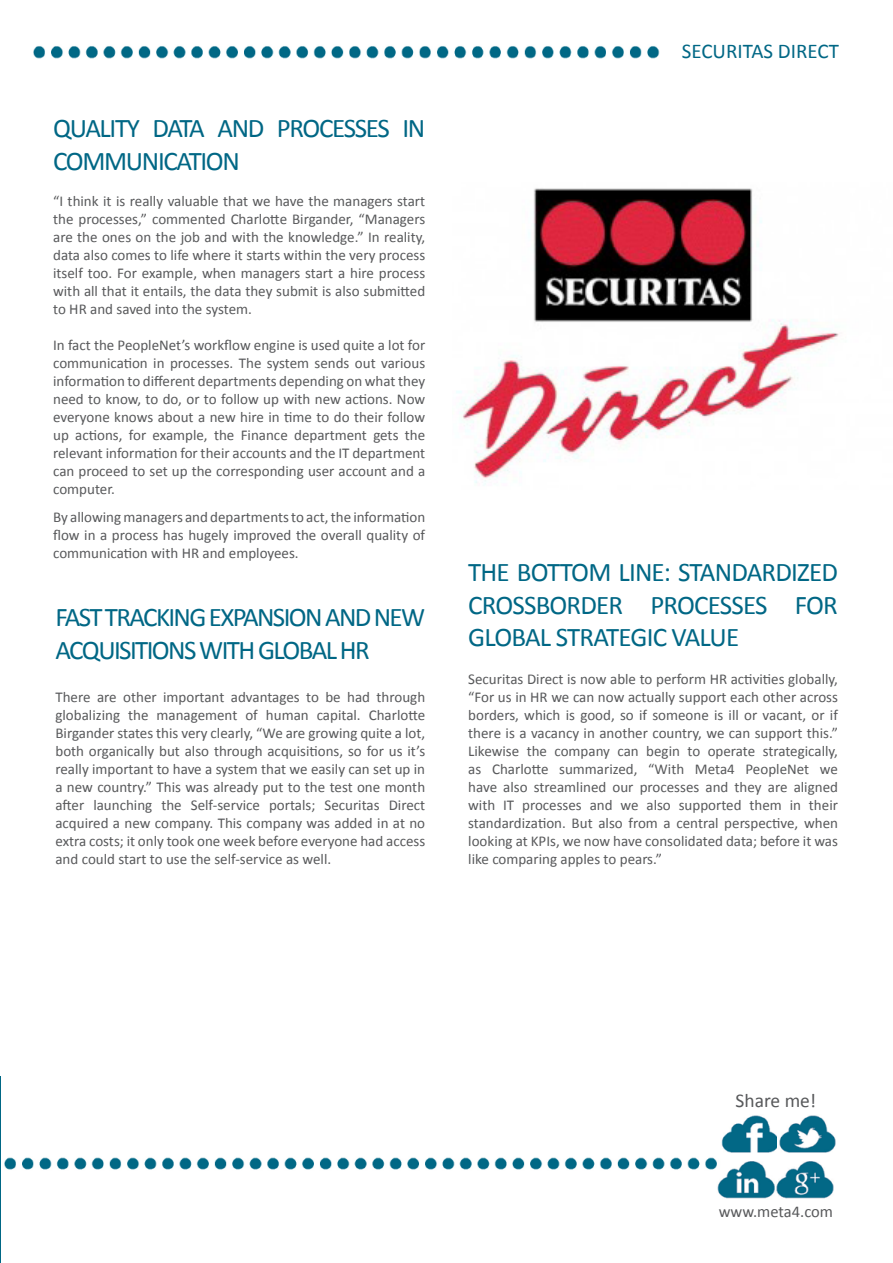
<style>
.page{position:relative;width:893px;height:1263px;background:#fff}
.page>*{position:absolute;margin:0;border:0;box-sizing:border-box;transform-origin:0 0}
.t1{font:27px/32.4px "Calibri";letter-spacing:-.05em;color:#006785}
.t2{font:21px "Calibri";color:#006785}
.t3{font:19.5px "Calibri";color:#58595b}
.t4{font:16.5px "Calibri";color:#58595b}
.t5{font:15px/18px "Calibri";color:#58595b;text-align:justify}
</style>
<div class="page">
<img style="left:779px;top:1115px;width:57px;height:38px">
<img style="left:717px;top:1161px;width:117px;height:38px">
<img style="left:4px;top:1157px;width:717px;height:15px">
<img style="left:721px;top:1115px;width:55px;height:38px">
<hr style="left:0;top:1076px;width:1px;height:186px;background:#006785">
<img style="left:456px;top:188px;width:383px;height:297px">
<img style="left:33px;top:46px;width:627px;height:13px">
<h1 class="t1" style="left:53px;top:112px;width:374px">QUALITY DATA AND PROCESSES IN<br>COMMUNICATION</h1>
<p class="t5" style="left:53px;top:192px;width:374px">“I think it is really valuable that we have the managers start the processes,” commented Charlotte Birgander, “Managers are the ones on the job and with the knowledge.” In reality, data also comes to life where it starts within the very process itself too. For example, when managers start a hire process with all that it entails, the data they submit is also submitted to HR and saved into the system.</p>
<p class="t5" style="left:53px;top:336px;width:374px">In fact the PeopleNet’s workflow engine is used quite a lot for communication in processes. The system sends out various information to different departments depending on what they need to know, to do, or to follow up with new actions. Now everyone knows about a new hire in time to do their follow up actions, for example, the Finance department gets the relevant information for their accounts and the IT department can proceed to set up the corresponding user account and a computer.</p>
<p class="t5" style="left:53px;top:508px;width:374px">By allowing managers and departments to act, the information flow in a process has hugely improved the overall quality of communication with HR and employees.</p>
<h1 class="t1" style="left:55px;top:601px;width:371px">FAST TRACKING EXPANSION AND NEW<br>ACQUISITIONS WITH GLOBAL HR</h1>
<p class="t5" style="left:55px;top:688px;width:371px">There are other important advantages to be had through globalizing the management of human capital. Charlotte Birgander states this very clearly, “We are growing quite a lot, both organically but also through acquisitions, so for us it’s really important to have a system that we easily can set up in a new country.” This was already put to the test one month after launching the Self-service portals; Securitas Direct acquired a new company. This company was added in at no extra costs; it only took one week before everyone had access and could start to use the self-service as well.</p>
<h2 class="t2" style="left:682px;top:38px;width:159px">SECURITAS DIRECT</h2>
<h1 class="t1" style="left:468px;top:556px;width:371px;text-align:justify">THE BOTTOM LINE: STANDARDIZED CROSSBORDER PROCESSES FOR GLOBAL STRATEGIC VALUE</h1>
<p class="t5" style="left:468px;top:670px;width:371px">Securitas Direct is now able to perform HR activities globally, “For us in HR we can now actually support each other across borders, which is good, so if someone is ill or vacant, or if there is a vacancy in another country, we can support this.” Likewise the company can begin to operate strategically, as Charlotte summarized, “With Meta4 PeopleNet we have also streamlined our processes and they are aligned with IT processes and we also supported them in their standardization. But also from a central perspective, when looking at KPIs, we now have consolidated data; before it was like comparing apples to pears.”</p>
<h3 class="t3" style="left:735px;top:1088px;width:82px">Share me!</h3>
<p class="t4" style="left:719px;top:1201px;width:116px">www.meta4.com</p>
</div>
